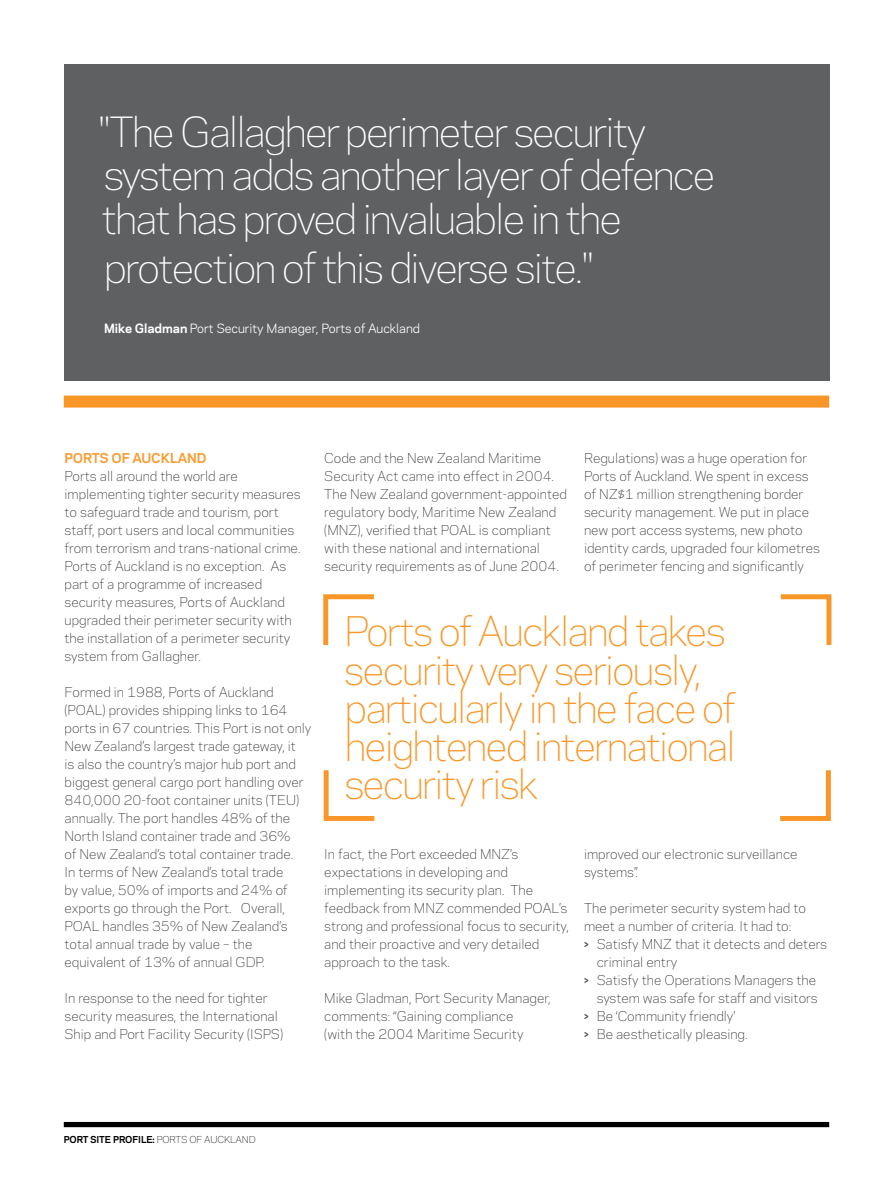
<style>
.page{position:relative;width:893px;height:1191px;background:#fff}
.page>*{position:absolute;margin:0;border:0;box-sizing:border-box;transform-origin:0 0}
.t1{font:300 39px/43.5px "Galaxie Polaris";letter-spacing:-.05em;color:#fff}
.t2{font:300 38.25px/38.2px "Galaxie Polaris";letter-spacing:-.05em;color:#f89728}
.t3{font:300 12.75px/18px "Galaxie Polaris";color:#292829}
.t4{font:700 12.75px "Galaxie Polaris";letter-spacing:-.005em;color:#f89d33}
.t5{font:12px "Galaxie Polaris";letter-spacing:-.005em;color:#fff}
.t6{font:700 9px "Galaxie Polaris";letter-spacing:-.01em;color:#000}
.s1{font-weight:700}
.s2{font-weight:700;font-size:9px;color:#414042}
.s3{font-weight:300}
</style>
<div class="page">
<div style="left:65px;top:64px;width:765px;height:317px;background:#5f6062"></div>
<div style="left:64px;top:1122px;width:765px;height:5px;background:#000"></div>
<div style="left:64px;top:395px;width:765px;height:12px;background:#f89728"></div>
<svg style="left:323px;top:770px;width:52px;height:51px"></svg>
<svg style="left:780px;top:770px;width:51px;height:51px"></svg>
<svg style="left:780px;top:594px;width:52px;height:51px"></svg>
<svg style="left:323px;top:594px;width:51px;height:51px"></svg>
<h1 class="t1" style="left:98px;top:108px;width:619px">"The Gallagher perimeter security system adds another layer of defence that has proved invaluable in the</h1>
<h1 class="t1" style="left:104px;top:244px;width:492px">protection of this diverse site."</h1>
<p class="t5" style="left:104px;top:320px;width:317px"><span class="s1">MIKE GLADMAN</span> Port Security Manager, Ports of Auckland</p>
<p class="t4" style="left:65px;top:448px;width:144px">PORTS OF AUCKLAND</p>
<p class="t3" style="left:65px;top:466px;width:238px">Ports all around the world are implementing tighter security measures to safeguard trade and tourism, port staff, port users and local communities from terrorism and trans-national crime.<br>Ports of Auckland is no exception. As part of a programme of increased security measures, Ports of Auckland upgraded their perimeter security with the installation of a perimeter security system from Gallagher.</p>
<p class="t3" style="left:65px;top:682px;width:248px">Formed in 1988, Ports of Auckland (POAL) provides shipping links to 164 ports in 67 countries. This Port is not only New Zealand’s largest trade gateway, it<br>is also the country’s major hub port and biggest general cargo port handling over 840,000 20-foot container units (TEU) annually. The port handles 48% of the North I sland container trade and 36%<br>of New Zealand’s total container trade.<br>I n terms of New Zealand’s total trade<br>by value, 50% of imports and 24% of exports go through the Port. Overall, POAL handles 35% of New Zealand’s total annual trade by value – the equivalent of 13% of annual GDP.</p>
<p class="t3" style="left:65px;top:988px;width:220px">I n response to the need for tighter security measures, the I nternational<br>Ship and Port Facility Security (I SPS)</p>
<p class="t3" style="left:324px;top:448px;width:244px">Code and the New Zealand M aritime Security Act came into effect in 2004.<br>The New Zealand government-appointed regulatory body, M aritime New Zealand (M NZ), verified that POAL is compliant with these national and international security requirements as of June 2004.</p>
<p class="t3" style="left:584px;top:448px;width:237px">Regulations) was a huge operation for Ports of Auckland. We spent in excess of NZ$1 million strengthening border security management. We put in place new port access systems, new photo identity cards, upgraded four kilometres of perimeter fencing and significantly</p>
<h2 class="t2" style="left:344px;top:610px;width:394px">Ports of Auckland takes security very seriously, particularly in the face of heightened international security risk</h2>
<p class="t3" style="left:324px;top:844px;width:246px">I n fact, the Port exceeded M NZ’s expectations in developing and implementing its security plan. The feedback from M NZ commended POAL’s strong and professional focus to security, and their proactive and very detailed approach to the task.</p>
<p class="t3" style="left:324px;top:988px;width:228px">M ike Gladman, Port Security Manager, comments: “Gaining compliance<br>(with the 2004 M aritime Security</p>
<p class="t3" style="left:584px;top:844px;width:215px">improved our electronic surveillance systems”.</p>
<p class="t3" style="left:584px;top:898px;width:224px">The perimeter security system had to</p>
<p class="t3" style="left:584px;top:916px;width:209px">meet a number of criteria. It had to:</p>
<p class="t3" style="left:584px;top:934px;width:245px"><span class="s2">&gt;</span> Satisfy M NZ that it detects and deters</p>
<p class="t3" style="left:597px;top:952px;width:82px">criminal entry</p>
<p class="t3" style="left:584px;top:970px;width:234px"><span class="s2">&gt;</span> Satisfy the Operations M anagers the</p>
<p class="t3" style="left:597px;top:988px;width:222px">system was safe for staff and visitors</p>
<p class="t3" style="left:584px;top:1006px;width:153px"><span class="s2">&gt;</span> Be ‘Community friendly’</p>
<p class="t3" style="left:584px;top:1024px;width:165px"><span class="s2">&gt;</span> Be aesthetically pleasing.</p>
<p class="t6" style="left:64px;top:1132px;width:148px">PORT SITE PROFILE: <span class="s3">po rts of auckland</span></p>
</div>
